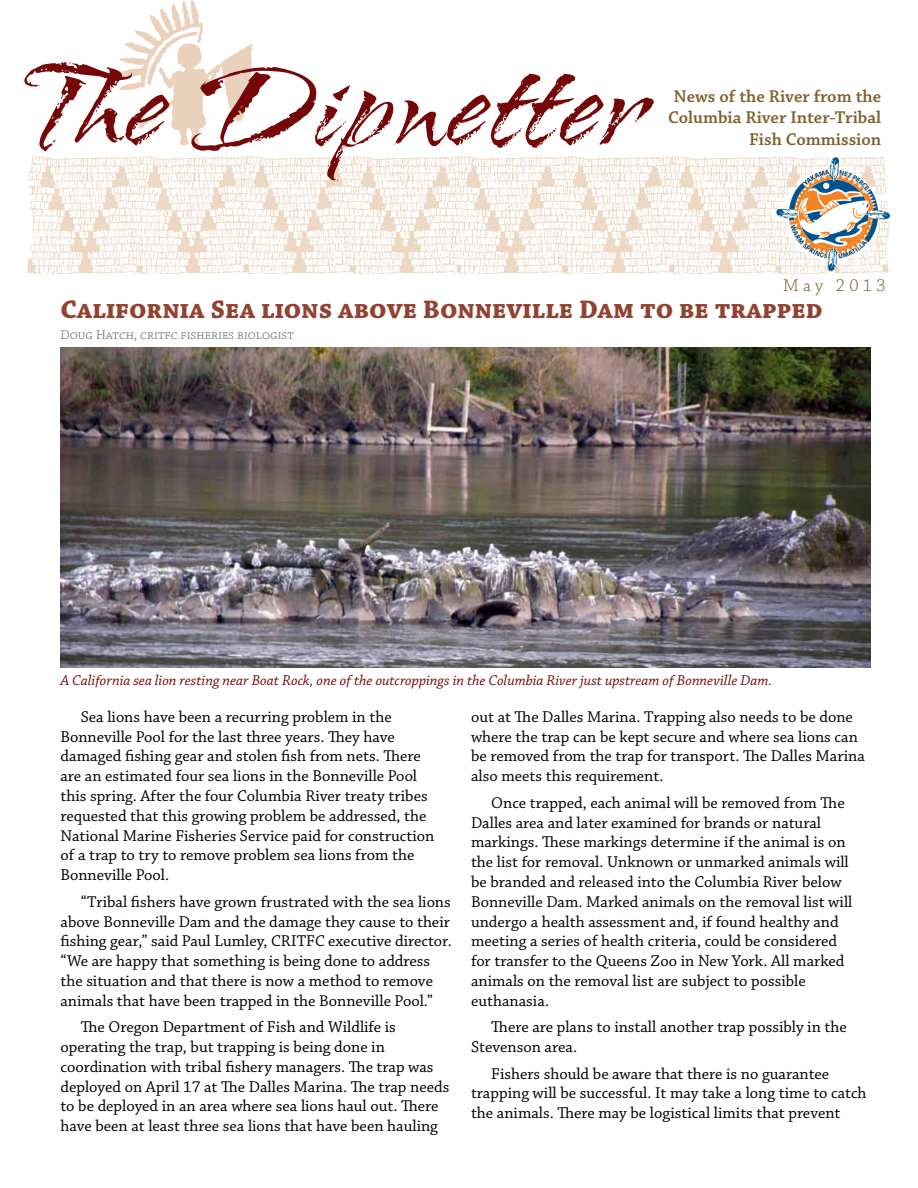
<style>
.page{position:relative;width:918px;height:1188px;background:#fff}
.page>*{position:absolute;margin:0;border:0;box-sizing:border-box;transform-origin:0 0}
.t1{font:135.15px "Arid ITC";color:#760709}
.t2{font:700 26.7px "Chaparral Pro";color:#924230}
.t3{font:600 18px/21.6px "Chaparral Pro";color:#80612e;text-align:right}
.t4{font:300 18px "Chaparral Pro";letter-spacing:.24em;color:#80612e}
.t5{font:16.5px/19.8px "Chaparral Pro";color:#000}
.t6{font:italic 15px "Chaparral Pro";color:#760709}
.t7{font:300 13.5px "Chaparral Pro";color:#636466}
</style>
<div class="page">
<img style="left:27px;top:156px;width:862px;height:119px">
<svg style="left:776px;top:157px;width:114px;height:114px"></svg>
<svg style="left:118px;top:0;width:134px;height:146px"></svg>
<img style="left:60px;top:348px;width:810px;height:320px">
<h1 class="t1" style="left:26px;top:35px;width:620px">The Dipnetter</h1>
<p class="t3" style="left:668px;top:86px;width:215px">News of the River from the<br>Columbia River Inter-Tribal<br>Fish Commission</p>
<p class="t4" style="left:783px;top:275px;width:104px">May 2013</p>
<h2 class="t2" style="left:60px;top:294px;width:764px">California Sea lions above Bonneville Dam to be trapped</h2>
<p class="t7" style="left:60px;top:327px;width:235px">Doug Hatch, critfc fisheries biologist</p>
<p class="t6" style="left:60px;top:672px;width:713px">A California sea lion resting near Boat Rock, one of the outcroppings in the Columbia River just upstream of Bonneville Dam.</p>
<p class="t5" style="left:60px;top:707px;width:375px;text-indent:20px">Sea lions have been a recurring problem in the Bonneville Pool for the last three years. They have damaged fishing gear and stolen fish from nets. There are an estimated four sea lions in the Bonneville Pool this spring. After the four Columbia River treaty tribes requested that this growing problem be addressed, the National Marine Fisheries Service paid for construction of a trap to try to remove problem sea lions from the Bonneville Pool.</p>
<p class="t5" style="left:60px;top:892px;width:393px;text-indent:20px">“Tribal fishers have grown frustrated with the sea lions above Bonneville Dam and the damage they cause to their fishing gear,” said Paul Lumley, CRITFC executive director. “We are happy that something is being done to address the situation and that there is now a method to remove animals that have been trapped in the Bonneville Pool.”</p>
<p class="t5" style="left:60px;top:1018px;width:390px;text-indent:20px">The Oregon Department of Fish and Wildlife is operating the trap, but trapping is being done in coordination with tribal fishery managers. The trap was deployed on April 17 at The Dalles Marina. The trap needs to be deployed in an area where sea lions haul out. There have been at least three sea lions that have been hauling</p>
<p class="t5" style="left:471px;top:707px;width:395px">out at The Dalles Marina. Trapping also needs to be done where the trap can be kept secure and where sea lions can be removed from the trap for transport. The Dalles Marina also meets this requirement.</p>
<p class="t5" style="left:471px;top:793px;width:383px;text-indent:20px">Once trapped, each animal will be removed from The Dalles area and later examined for brands or natural markings. These markings determine if the animal is on the list for removal. Unknown or unmarked animals will be branded and released into the Columbia River below Bonneville Dam. Marked animals on the removal list will undergo a health assessment and, if found healthy and meeting a series of health criteria, could be considered for transfer to the Queens Zoo in New York. All marked animals on the removal list are subject to possible euthanasia.</p>
<p class="t5" style="left:471px;top:1018px;width:377px;text-indent:20px">There are plans to install another trap possibly in the<br>Stevenson area.</p>
<p class="t5" style="left:471px;top:1064px;width:397px;text-indent:20px">Fishers should be aware that there is no guarantee trapping will be successful. It may take a long time to catch the animals. There may be logistical limits that prevent</p>
</div>
